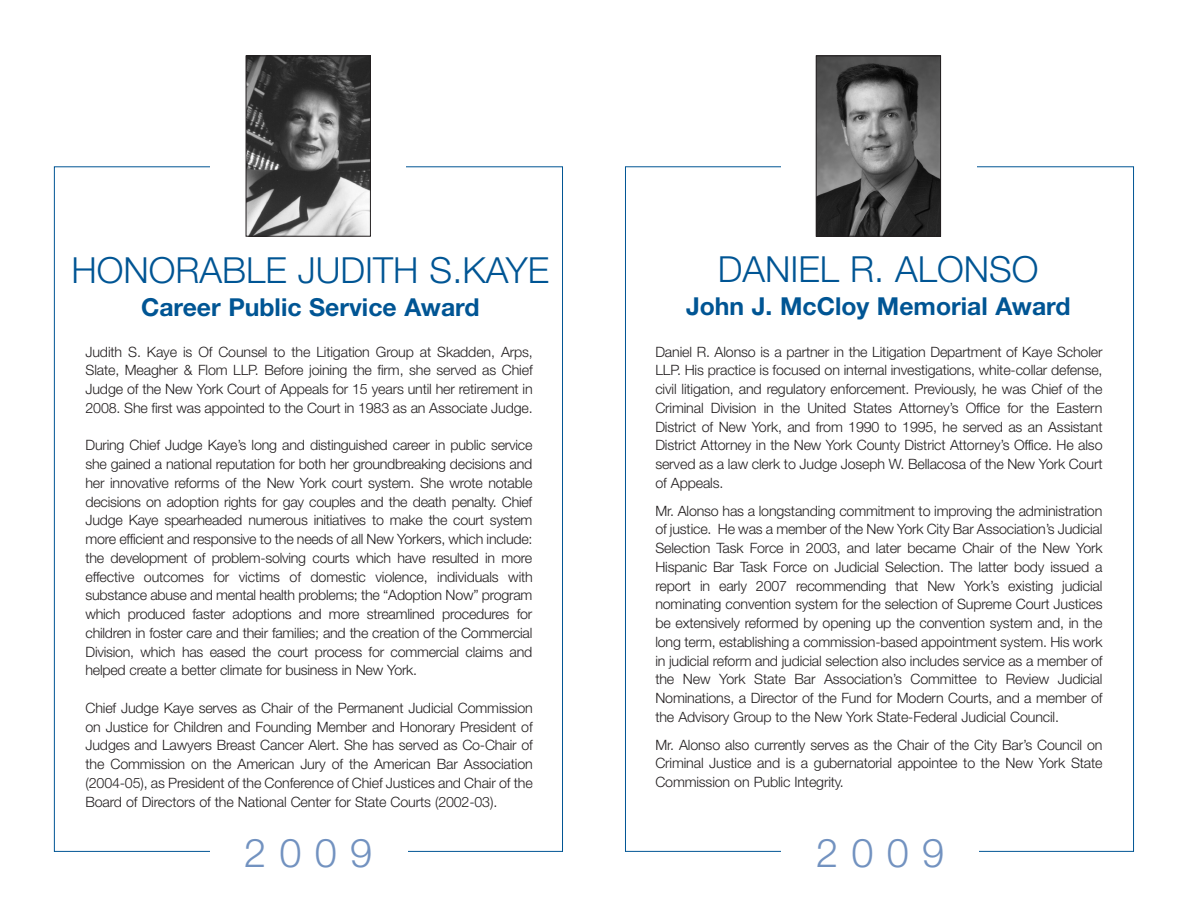
<style>
.page{position:relative;width:1188px;height:918px;background:#fff}
.page>*{position:absolute;margin:0;border:0;box-sizing:border-box;transform-origin:0 0}
.t1{font:300 39.75px "Helvetica Neue";letter-spacing:.335em;color:#7292c0}
.t2{font:300 36px "Helvetica Neue";color:#005594}
.t3{font:700 24.75px "Helvetica Neue";color:#005594}
.t4{font:300 14.25px/18.8px "Helvetica Neue";letter-spacing:-.01em;color:#231f20;text-align:justify}
</style>
<div class="page">
<img style="left:818px;top:58px;width:121px;height:177px">
<div style="left:816px;top:56px;width:125px;height:181px;border:1px solid #231f20"></div>
<img style="left:248px;top:58px;width:121px;height:177px">
<div style="left:246px;top:56px;width:125px;height:181px;border:1px solid #231f20"></div>
<h2 class="t2" style="left:718px;top:257px;width:322px">DANIEL R. ALONSO</h2>
<h3 class="t3" style="left:686px;top:298px;width:386px">John J. McCloy Memorial Award</h3>
<p class="t4" style="left:655px;top:343px;width:449px">Daniel R. Alonso is a partner in the Litigation Department of Kaye Scholer LLP. His practice is focused on internal investigations, white-collar defense, civil litigation, and regulatory enforcement. Previously, he was Chief of the Criminal Division in the United States Attorney’s Office for the Eastern District of New York, and from 1990 to 1995, he served as an Assistant District Attorney in the New York County District Attorney’s Office. He also served as a law clerk to Judge Joseph W. Bellacosa of the New York Court of Appeals.</p>
<p class="t4" style="left:655px;top:502px;width:449px">Mr. Alonso has a longstanding commitment to improving the administration of justice. He was a member of the New York City Bar Association’s Judicial Selection Task Force in 2003, and later became Chair of the New York Hispanic Bar Task Force on Judicial Selection. The latter body issued a report in early 2007 recommending that New York’s existing judicial nominating convention system for the selection of Supreme Court Justices be extensively reformed by opening up the convention system and, in the long term, establishing a commission-based appointment system. His work in judicial reform and judicial selection also includes service as a member of the New York State Bar Association’s Committee to Review Judicial Nominations, a Director of the Fund for Modern Courts, and a member of the Advisory Group to the New York State-Federal Judicial Council.</p>
<p class="t4" style="left:655px;top:736px;width:449px">Mr. Alonso also currently serves as the Chair of the City Bar’s Council on Criminal Justice and is a gubernatorial appointee to the New York State Commission on Public Integrity.</p>
<h2 class="t2" style="left:72px;top:257px;width:479px">HONORABLE JUDITH S.KAYE</h2>
<h3 class="t3" style="left:141px;top:298px;width:340px">Career Public Service Award</h3>
<p class="t4" style="left:86px;top:343px;width:449px">Judith S. Kaye is Of Counsel to the Litigation Group at Skadden, Arps, Slate, Meagher &amp; Flom LLP. Before joining the firm, she served as Chief Judge of the New York Court of Appeals for 15 years until her retirement in 2008. She first was appointed to the Court in 1983 as an Associate Judge.</p>
<p class="t4" style="left:86px;top:437px;width:449px">During Chief Judge Kaye’s long and distinguished career in public service she gained a national reputation for both her groundbreaking decisions and her innovative reforms of the New York court system. She wrote notable decisions on adoption rights for gay couples and the death penalty. Chief Judge Kaye spearheaded numerous initiatives to make the court system more efficient and responsive to the needs of all New Yorkers, which include: the development of problem-solving courts which have resulted in more effective outcomes for victims of domestic violence, individuals with substance abuse and mental health problems; the “Adoption Now” program which produced faster adoptions and more streamlined procedures for children in foster care and their families; and the creation of the Commercial Division, which has eased the court process for commercial claims and helped create a better climate for business in New York.</p>
<p class="t4" style="left:86px;top:700px;width:449px">Chief Judge Kaye serves as Chair of the Permanent Judicial Commission on Justice for Children and Founding Member and Honorary President of Judges and Lawyers Breast Cancer Alert. She has served as Co-Chair of the Commission on the American Jury of the American Bar Association (2004-05), as President of the Conference of Chief Justices and Chair of the Board of Directors of the National Center for State Courts (2002-03).</p>
<h1 class="t1" style="left:244px;top:838px;width:130px">2009</h1>
<h1 class="t1" style="left:816px;top:838px;width:130px">2009</h1>
</div>
